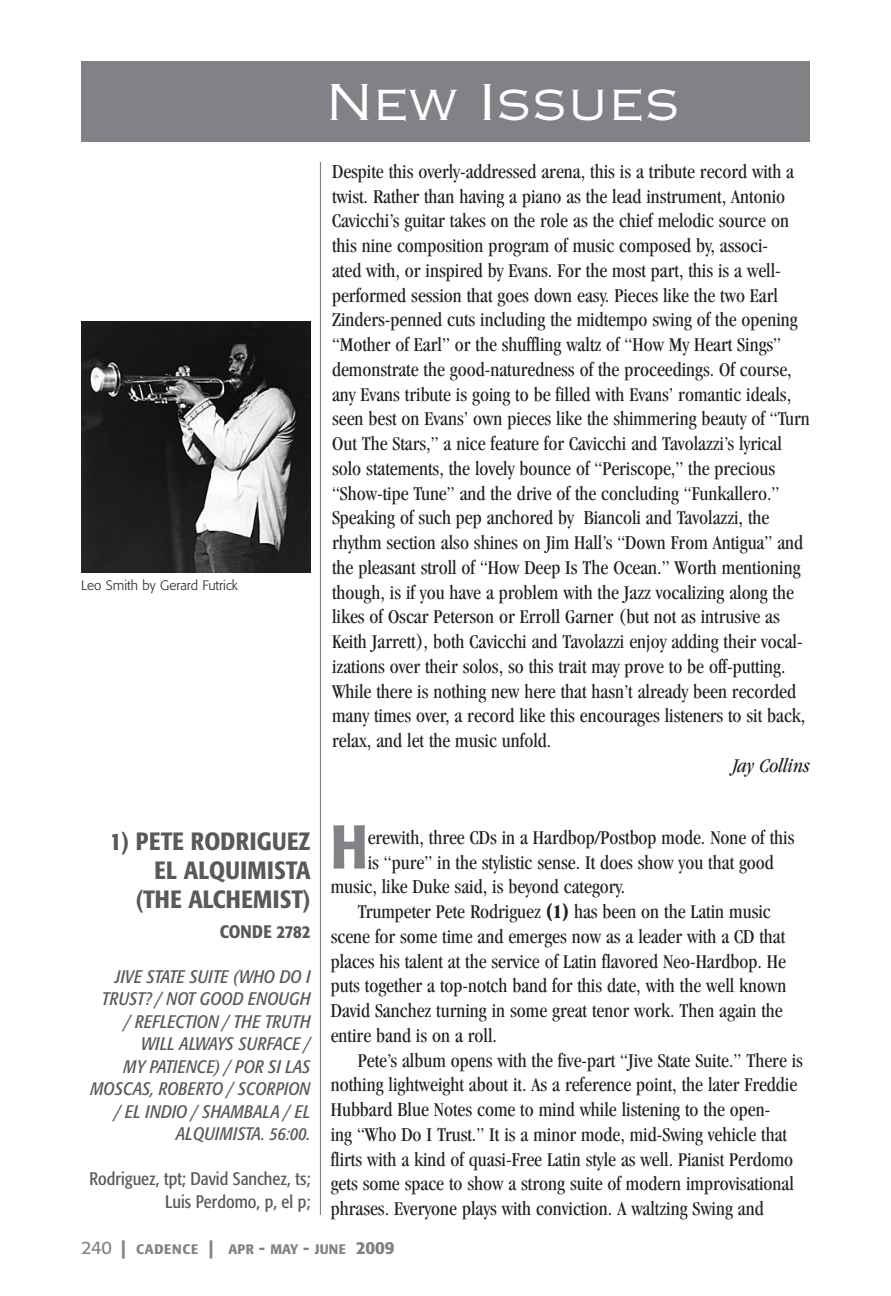
<style>
.page{position:relative;width:891px;height:1296px;background:#fff}
.page>*{position:absolute;margin:0;border:0;box-sizing:border-box;transform-origin:0 0}
.CD_Review_Drop_Cap{font:500 condensed 61.2px "Formata";color:#808285}
.t1{font:49.5px "Copperplate Thirty Two AB";color:#fff}
.CD_Title{font:500 condensed 24.75px/29.2px "Formata";letter-spacing:.015em;color:#58595b;text-align:right}
.CD_Artist{font:500 condensed 24.75px "Formata";letter-spacing:.01em;color:#58595b}
.CD_Review_text{font:condensed 20.25px/24.8px "Garamond";color:#231f20}
.CD_Review_Drop_Cap-2{font:condensed 20.25px "Garamond";color:#231f20}
.CD_Review_Author{font:italic condensed 20.25px "Garamond";color:#231f20}
.CD_Tune_Titles{font:italic condensed 18px/22.5px "Formata";color:#58595b;text-align:center}
.CD_Personnel{font:condensed 18px/22.5px "Formata";color:#58595b;text-align:right}
.CD_Label{font:500 condensed 18px "Formata";color:#58595b}
.t2{font:500 condensed 13.72px "Formata";letter-spacing:.02em;color:#808285;scale:1.11 1}
.photo_credit{font:300 13.5px "Formata";color:#231f20}
.s1{font-stretch:ultra-condensed}
.s2{font-weight:400;font-stretch:normal;font-size:18px}
.s3{font-size:18.22px}
</style>
<div class="page">
<div style="left:81px;top:61px;width:729px;height:81px;background:#808285"></div>
<hr style="left:320px;top:162px;width:1px;height:1053px;background:#808285">
<img style="left:81px;top:322px;width:229px;height:251px">
<p class="photo_credit" style="left:81px;top:577px;width:158px">Leo Smith by Gerard Futrick</p>
<h2 class="t1" style="left:326px;top:73px;width:355px">New Issues</h2>
<p class="CD_Review_text" style="left:332px;top:159px;width:479px">Despite this overly-addressed arena, this is a tribute record with a twist. Rather than having a piano as the lead instrument, Antonio Cavicchi’s guitar takes on the role as the chief melodic source on this nine composition program of music composed by, associ-<br>ated with, or inspired by Evans. For the most part, this is a well&shy;performed session that goes down easy. Pieces like the two Earl Zinders-penned cuts including the midtempo swing of the opening “Mother of Earl” or the shuffling waltz of “How My Heart Sings” demonstrate the good-naturedness of the proceedings. Of course, any Evans tribute is going to be filled with Evans’ romantic ideals, seen best on Evans’ own pieces like the shimmering beauty of “Turn Out The Stars,” a nice feature for Cavicchi and Tavolazzi’s lyrical solo statements, the lovely bounce of “Periscope,” the precious “Show-tipe Tune” and the drive of the concluding “Funkallero.” Speaking of such pep anchored by Biancoli and Tavolazzi, the rhythm section also shines on Jim Hall’s “Down From Antigua” and the pleasant stroll of “How Deep Is The Ocean.” Worth mentioning though, is if you have a problem with the Jazz vocalizing along the likes of Oscar Peterson or Erroll Garner (but not as intrusive as Keith Jarrett), both Cavicchi and Tavolazzi enjoy adding their vocal&shy;izations over their solos, so this trait may prove to be off-putting.<br>While there is nothing new here that hasn’t already been recorded many times over, a record like this encourages listeners to sit back, relax, and let the music unfold.</p>
<p class="CD_Review_Author" style="left:733px;top:754px;width:78px">Jay Collins</p>
<p class="CD_Artist" style="left:110px;top:826px;width:202px">1) PETE RODRIGUEZ</p>
<p class="CD_Title" style="left:136px;top:856px;width:176px">EL ALQUIMISTA (THE ALCHEMIST)</p>
<p class="CD_Label" style="left:220px;top:920px;width:92px">CONDE 2782</p>
<p class="CD_Tune_Titles" style="left:115px;top:965px;width:9px">JIVE</p>
<p class="CD_Tune_Titles" style="left:147px;top:965px;width:52px">STATE SUITE</p>
<p class="CD_Tune_Titles" style="left:233px;top:965px;width:79px">(WHO DO I</p>
<p class="CD_Tune_Titles" style="left:102px;top:988px;width:10px">TRUST</p>
<p class="CD_Tune_Titles" style="left:145px;top:988px;width:33px">? / NOT</p>
<p class="CD_Tune_Titles" style="left:200px;top:988px;width:23px">GOOD</p>
<p class="CD_Tune_Titles" style="left:248px;top:988px;width:12px">ENOU</p>
<p class="CD_Tune_Titles" style="left:289px;top:988px;width:23px">GH</p>
<p class="CD_Tune_Titles" style="left:125px;top:1010px;width:20px">/ REFLE</p>
<p class="CD_Tune_Titles" style="left:175px;top:1010px;width:19px">CTION</p>
<p class="CD_Tune_Titles" style="left:223px;top:1010px;width:52px">/ THE TRUT</p>
<p class="CD_Tune_Titles" style="left:300px;top:1010px;width:12px">H</p>
<p class="CD_Tune_Titles" style="left:141px;top:1033px;width:9px">WILL</p>
<p class="CD_Tune_Titles" style="left:180px;top:1033px;width:70px">ALWAYS SURF</p>
<p class="CD_Tune_Titles" style="left:274px;top:1033px;width:38px">ACE /</p>
<p class="CD_Tune_Titles" style="left:124px;top:1055px;width:51px">MY PATIEN</p>
<p class="CD_Tune_Titles" style="left:197px;top:1055px;width:115px">CE) / POR SI LAS</p>
<p class="CD_Tune_Titles" style="left:90px;top:1078px;width:108px">MOSCAS, ROBERTO</p>
<p class="CD_Tune_Titles" style="left:228px;top:1078px;width:67px">/ SCORPION</p>
<p class="CD_Tune_Titles" style="left:115px;top:1100px;width:40px">/ EL INDIO</p>
<p class="CD_Tune_Titles" style="left:176px;top:1100px;width:136px">/ SHAMBALA / EL<br>ALQUIMISTA. 56:00.</p>
<p class="CD_Personnel" style="left:90px;top:1168px;width:222px">Rodriguez, tpt; David Sanchez, ts;<br>Luis Perdomo, p, el p;</p>
<p class="CD_Review_Drop_Cap" style="left:331px;top:810px;width:38px">H</p>
<p class="CD_Review_Drop_Cap-2" style="left:368px;top:826px;width:428px">erewith, three CDs in a Hardbop/Postbop mode. None of this</p>
<p class="CD_Review_Drop_Cap-2" style="left:368px;top:851px;width:408px">is “pure” in the stylistic sense. It does show you that good</p>
<p class="CD_Review_Drop_Cap-2" style="left:331px;top:876px;width:296px">music, like Duke said, is beyond category.</p>
<p class="CD_Review_text" style="left:331px;top:899px;width:457px;text-indent:27px">Trumpeter Pete Rodriguez <span class="s1">(1)</span> has been on the Latin music scene for some time and emerges now as a leader with a CD that places his talent at the service of Latin flavored Neo-Hardbop. He puts together a top-notch band for this date, with the well known David Sanchez turning in some great tenor work. Then again the entire band is on a roll.</p>
<p class="CD_Review_text" style="left:331px;top:1048px;width:474px;text-indent:27px">Pete’s album opens with the five-part “Jive State Suite.” There is nothing lightweight about it. As a reference point, the later Freddie Hubbard Blue Notes come to mind while listening to the open-<br>ing “Who Do I Trust.” It is a minor mode, mid-Swing vehicle that flirts with a kind of quasi-Free Latin style as well. Pianist Perdomo gets some space to show a strong suite of modern improvisational phrases. Everyone plays with conviction. A waltzing Swing and</p>
<p class="t2" style="left:81px;top:1241px;width:284px"><span class="s2">240</span> <span class="s3">|</span> CADENCE <span class="s3">|</span> APR <span class="s3">-</span> MAY <span class="s3">-</span> JUNE <span class="s3">2009</span></p>
</div>
